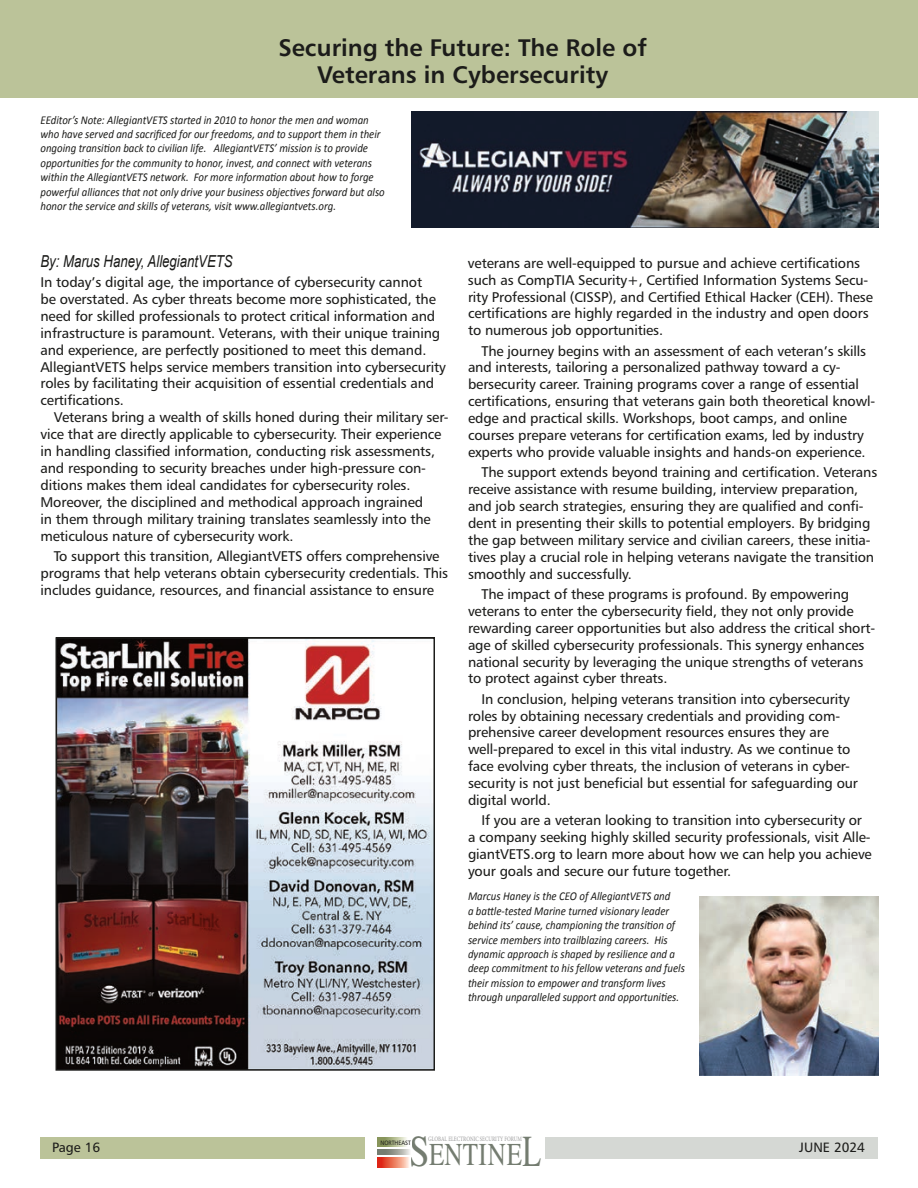
<style>
.page{position:relative;width:918px;height:1188px;background:#fff}
.page>*{position:absolute;margin:0;border:0;box-sizing:border-box;transform-origin:0 0}
.t1{font:31.8px "Times";letter-spacing:.015em;color:#747c70;scale:.79 1}
.t2{font:24px/26.2px "Humanist 777 BT Bold B";color:#1c1c1a;text-align:center}
.t3{font:italic 16.5px "Arial";color:#1c1c1a;scale:.8 1}
.t4{font:14.1px/17px "Humanist 777 BT Roman B";letter-spacing:-.01em;color:#1c1c1a}
.t5{font:13.5px "Humanist 777 BT Roman B";color:#1c1c1a}
.t6{font:italic 12px/14.4px "Calibri";color:#1c1c1a;scale:.9 1}
.t7{font:6.6px "Minion Pro";color:#979798;scale:.76 1}
.t8{font:6.3px "Humanist 777 BT Roman B";color:#1c1c1a;scale:.89 1}
.s1{font-size:44.25px}
</style>
<div class="page">
<svg style="left:378px;top:1158px;width:31px;height:9px"></svg>
<svg style="left:378px;top:1138px;width:29px;height:9px"></svg>
<svg style="left:378px;top:1150px;width:32px;height:5px"></svg>
<div style="left:0;top:0;width:918px;height:97px;background:#bbc399"></div>
<img style="left:700px;top:897px;width:178px;height:179px">
<img style="left:412px;top:111px;width:466px;height:117px">
<img style="left:59px;top:640px;width:373px;height:428px">
<div style="left:56px;top:637px;width:379px;height:434px;border:2px solid #1c1c1a"></div>
<div style="left:545px;top:1137px;width:333px;height:21px;background:#d5d8d4"></div>
<div style="left:40px;top:1137px;width:325px;height:21px;background:#bbc399"></div>
<h2 class="t2" style="left:278px;top:34px;width:370px">Securing the Future: The Role of<br>Veterans in Cybersecurity</h2>
<p class="t6" style="left:40px;top:112px;width:384px">EEditor’s Note: AllegiantVETS started in 2010 to honor the men and woman who have served and sacrificed for our freedoms, and to support them in their ongoing transition back to civilian life. AllegiantVETS’ mission is to provide opportunities for the community to honor, invest, and connect with veterans within the AllegiantVETS network. For more information about how to forge powerful alliances that not only drive your business objectives forward but also honor the service and skills of veterans, visit www.allegiantvets.org.</p>
<p class="t3" style="left:40px;top:250px;width:242px">By: Marus Haney, AllegiantVETS</p>
<p class="t4" style="left:40px;top:273px;width:407px">In today’s digital age, the importance of cybersecurity cannot<br>be overstated. As cyber threats become more sophisticated, the need for skilled professionals to protect critical information and infrastructure is paramount. Veterans, with their unique training and experience, are perfectly positioned to meet this demand.<br>AllegiantVETS helps service members transition into cybersecurity roles by facilitating their acquisition of essential credentials and certifications.</p>
<p class="t4" style="left:40px;top:409px;width:410px;text-indent:13px">Veterans bring a wealth of skills honed during their military ser&shy;vice that are directly applicable to cybersecurity. Their experience in handling classified information, conducting risk assessments, and responding to security breaches under high-pressure con&shy;ditions makes them ideal candidates for cybersecurity roles.<br>Moreover, the disciplined and methodical approach ingrained<br>in them through military training translates seamlessly into the meticulous nature of cybersecurity work.</p>
<p class="t4" style="left:40px;top:547px;width:409px;text-indent:13px">To support this transition, AllegiantVETS offers comprehensive programs that help veterans obtain cybersecurity credentials. This includes guidance, resources, and financial assistance to ensure</p>
<p class="t4" style="left:468px;top:254px;width:406px">veterans are well-equipped to pursue and achieve certifications such as CompTIA Security+, Certified Information Systems Secu&shy;rity Professional (CISSP), and Certified Ethical Hacker (CEH). These certifications are highly regarded in the industry and open doors to numerous job opportunities.</p>
<p class="t4" style="left:468px;top:342px;width:409px;text-indent:13px">The journey begins with an assessment of each veteran’s skills and interests, tailoring a personalized pathway toward a cy&shy;bersecurity career. Training programs cover a range of essential certifications, ensuring that veterans gain both theoretical knowl&shy;edge and practical skills. Workshops, boot camps, and online courses prepare veterans for certification exams, led by industry experts who provide valuable insights and hands-on experience.</p>
<p class="t4" style="left:468px;top:464px;width:411px;text-indent:13px">The support extends beyond training and certification. Veterans receive assistance with resume building, interview preparation, and job search strategies, ensuring they are qualified and confi&shy;dent in presenting their skills to potential employers. By bridging the gap between military service and civilian careers, these initia&shy;tives play a crucial role in helping veterans navigate the transition smoothly and successfully.</p>
<p class="t4" style="left:468px;top:585px;width:409px;text-indent:13px">The impact of these programs is profound. By empowering veterans to enter the cybersecurity field, they not only provide rewarding career opportunities but also address the critical short&shy;age of skilled cybersecurity professionals. This synergy enhances national security by leveraging the unique strengths of veterans to protect against cyber threats.</p>
<p class="t4" style="left:468px;top:690px;width:392px;text-indent:13px">In conclusion, helping veterans transition into cybersecurity roles by obtaining necessary credentials and providing com&shy;prehensive career development resources ensures they are well-prepared to excel in this vital industry. As we continue to face evolving cyber threats, the inclusion of veterans in cyber&shy;security is not just beneficial but essential for safeguarding our digital world.</p>
<p class="t4" style="left:468px;top:812px;width:405px;text-indent:13px">If you are a veteran looking to transition into cybersecurity or a company seeking highly skilled security professionals, visit Alle&shy;giantVETS.org to learn more about how we can help you achieve your goals and secure our future together.</p>
<p class="t6" style="left:468px;top:889px;width:243px">Marcus Haney is the CEO of AllegiantVETS and<br>a battle-tested Marine turned visionary leader behind its’ cause, championing the transition of service members into trailblazing careers. His dynamic approach is shaped by resilience and a deep commitment to his fellow veterans and fuels their mission to empower and transform lives through unparalleled support and opportunities.</p>
<h1 class="t1" style="left:409px;top:1137px;width:169px"><span class="s1">S</span>ENTINE<span class="s1">L</span></h1>
<p class="t7" style="left:428px;top:1134px;width:125px">GLOBAL ELECTRONIC SECURITY FORUM</p>
<p class="t8" style="left:380px;top:1139px;width:36px">NORTHEAST</p>
<p class="t5" style="left:52px;top:1139px;width:50px">Page 16</p>
<p class="t5" style="left:799px;top:1139px;width:67px">JUNE 2024</p>
</div>
